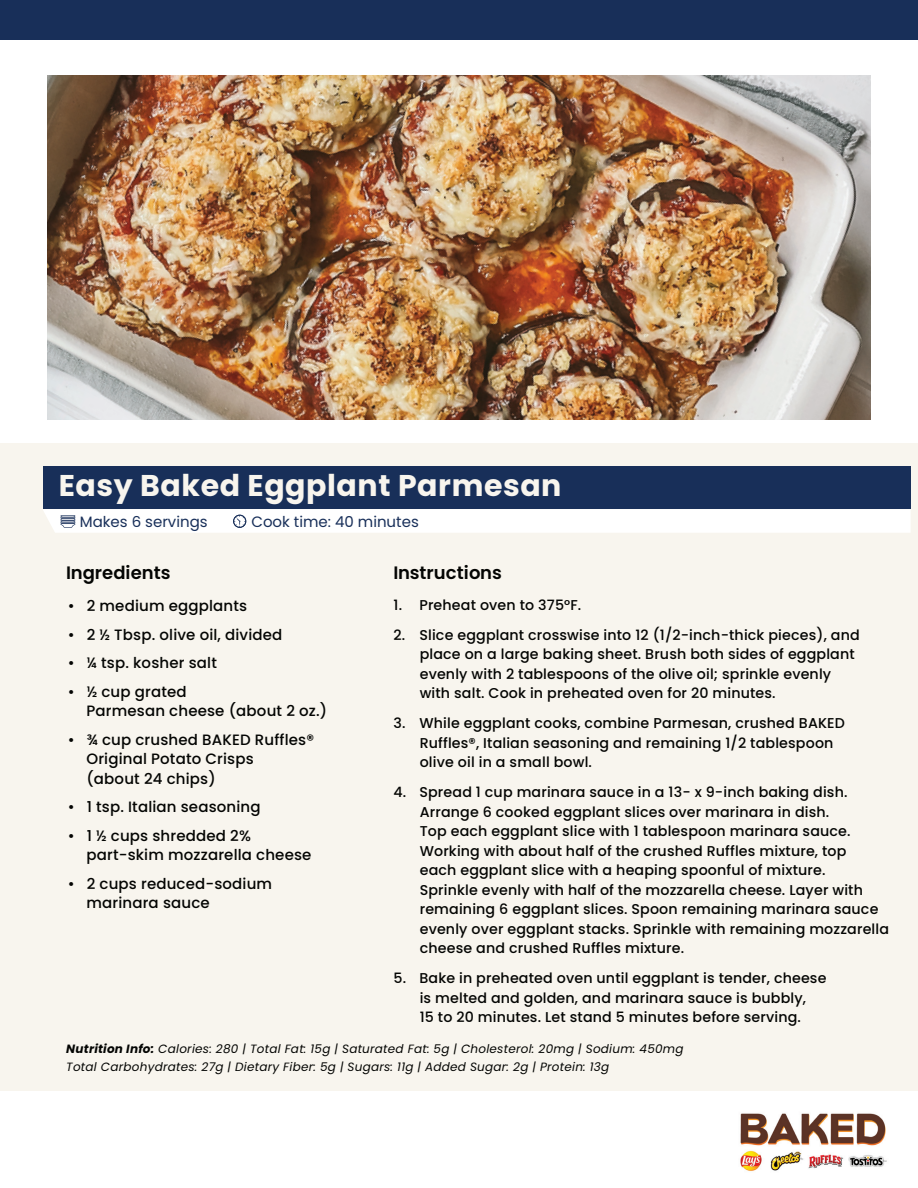
<style>
.page{position:relative;width:918px;height:1188px;background:#fff}
.page>*{position:absolute;margin:0;border:0;box-sizing:border-box;transform-origin:0 0}
.t1{font:700 30px "Poppins";letter-spacing:.02em;color:#f8f5ee}
.t2{font:600 18px "Poppins";color:#040503}
.t3{font:500 15px/19.5px "Poppins";letter-spacing:.01em;color:#040503}
.t4{font:15px "Poppins";color:#182f59}
.t5{font:500 14.25px/19.5px "Poppins";letter-spacing:.01em;color:#040503}
.t6{font:italic 12px/18px "Poppins";letter-spacing:.02em;color:#040503}
.s1{font-weight:700}
</style>
<div class="page">
<div style="left:0;top:444px;width:918px;height:647px;background:#f8f5ee"></div>
<div style="left:43px;top:466px;width:868px;height:43px;background:#182f59"></div>
<div style="left:0;top:0;width:918px;height:40px;background:#182f59"></div>
<div style="left:43px;top:509px;width:867px;height:24px;background:#fff"></div>
<img style="left:47px;top:75px;width:824px;height:345px">
<img style="left:740px;top:1113px;width:147px;height:58px">
<h1 class="t1" style="left:59px;top:474px;width:504px">Easy Baked Eggplant Parmesan</h1>
<p class="t4" style="left:80px;top:513px;width:129px">Makes 6 servings</p>
<p class="t4" style="left:251px;top:513px;width:169px">Cook time: 40 minutes</p>
<p class="t2" style="left:394px;top:566px;width:110px">Instructions</p>
<p class="t5" style="left:394px;top:596px;width:189px">1. Preheat oven to 375°F.</p>
<p class="t5" style="left:420px;top:626px;width:441px;text-indent:-26px">2. Slice eggplant crosswise into 12 (1/2-inch-thick pieces), and place on a large baking sheet. Brush both sides of eggplant evenly with 2 tablespoons of the olive oil; sprinkle evenly with salt. Cook in preheated oven for 20 minutes.</p>
<p class="t5" style="left:420px;top:715px;width:427px;text-indent:-26px">3. While eggplant cooks, combine Parmesan, crushed BAKED<br>Ruffles®, Italian seasoning and remaining 1/2 tablespoon olive oil in a small bowl.</p>
<p class="t5" style="left:420px;top:784px;width:471px;text-indent:-26px">4. Spread 1 cup marinara sauce in a 13- x 9-inch baking dish.<br>Arrange 6 cooked eggplant slices over marinara in dish.<br>Top each eggplant slice with 1 tablespoon marinara sauce.<br>Working with about half of the crushed Ruffles mixture, top<br>each eggplant slice with a heaping spoonful of mixture.<br>Sprinkle evenly with half of the mozzarella cheese. Layer with remaining 6 eggplant slices. Spoon remaining marinara sauce evenly over eggplant stacks. Sprinkle with remaining mozzarella cheese and crushed Ruffles mixture.</p>
<p class="t5" style="left:394px;top:970px;width:434px;text-align:center">5. Bake in preheated oven until eggplant is tender, cheese is melted and golden, and marinara sauce is bubbly,<br>15 to 20 minutes. Let stand 5 minutes before serving.</p>
<p class="t2" style="left:66px;top:566px;width:106px">Ingredients</p>
<p class="t3" style="left:68px;top:598px;width:181px">• 2 medium eggplants</p>
<p class="t3" style="left:68px;top:627px;width:216px">• 2 ½ Tbsp. olive oil, divided</p>
<p class="t3" style="left:68px;top:655px;width:150px">• ¼ tsp. kosher salt</p>
<p class="t3" style="left:86px;top:684px;width:242px;text-indent:-19px">• ½ cup grated<br>Parmesan cheese (about 2 oz.)</p>
<p class="t3" style="left:86px;top:732px;width:229px;text-indent:-19px">• ¾ cup crushed BAKED Ruffles®<br>Original Potato Crisps<br>(about 24 chips)</p>
<p class="t3" style="left:68px;top:799px;width:194px">• 1 tsp. Italian seasoning</p>
<p class="t3" style="left:86px;top:828px;width:227px;text-indent:-19px">• 1 ½ cups shredded 2% part-skim mozzarella cheese</p>
<p class="t3" style="left:86px;top:876px;width:187px;text-indent:-19px">• 2 cups reduced-sodium marinara sauce</p>
<p class="t6" style="left:66px;top:1041px;width:619px"><span class="s1">Nutrition Info:</span> Calories: 280 | Total Fat: 15g | Saturated Fat: 5g | Cholesterol: 20mg | Sodium: 450mg<br>Total Carbohydrates: 27g | Dietary Fiber: 5g | Sugars: 11g | Added Sugar: 2g | Protein: 13g</p>
</div>
